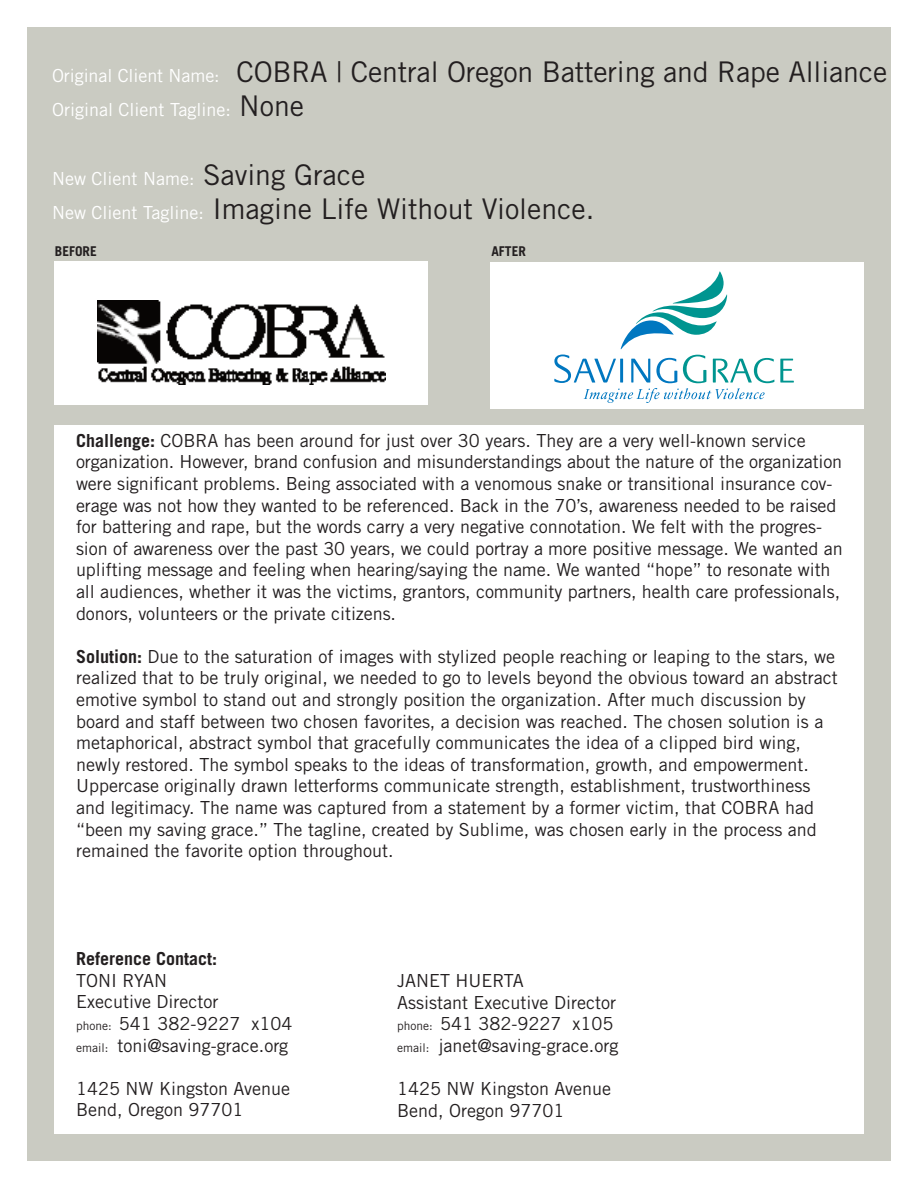
<style>
.page{position:relative;width:918px;height:1188px;background:#fff}
.page>*{position:absolute;margin:0;border:0;box-sizing:border-box;transform-origin:0 0}
.t1{font:28.5px "Trade Gothic";letter-spacing:-.005em;color:#231f20}
.t2{font:18px/21.6px "Trade Gothic";color:#231f20}
.t3{font:18px "Trade Gothic";color:#fff}
.t4{font:700 18px "Trade Gothic";color:#231f20}
.t5{font:700 13.5px "Trade Gothic";color:#231f20}
.s1{font-size:18px;color:#fff}
.s2{font-size:28.5px;color:#231f20}
.s3{font-weight:700}
.s4{font-size:12px}
</style>
<div class="page">
<div style="left:27px;top:27px;width:864px;height:1134px;background:#cacbc2"></div>
<div style="left:54px;top:261px;width:374px;height:144px;background:#fff"></div>
<img style="left:98px;top:300px;width:288px;height:84px">
<div style="left:54px;top:425px;width:810px;height:709px;background:#fff"></div>
<div style="left:490px;top:262px;width:374px;height:146px;background:#fff"></div>
<svg style="left:780px;top:359px;width:14px;height:24px"></svg>
<svg style="left:621px;top:271px;width:106px;height:78px"></svg>
<svg style="left:554px;top:355px;width:220px;height:48px"></svg>
<hr style="left:620px;top:359px;width:3px;height:24px;background:#0077c0">
<h1 class="t1" style="left:52px;top:55px;width:837px"><span class="s1">Original Client Name:</span> COBRA | Central Oregon Battering and Rape Alliance</h1>
<p class="t3" style="left:52px;top:99px;width:254px">Original Client Tagline: <span class="s2">None</span></p>
<p class="t3" style="left:52px;top:167px;width:315px">New Client Name: <span class="s2">Saving Grace</span></p>
<h1 class="t1" style="left:52px;top:192px;width:544px"><span class="s1">New Client Tagline:</span> Imagine Life Without Violence.</h1>
<p class="t5" style="left:55px;top:242px;width:44px">BEFORE</p>
<p class="t5" style="left:491px;top:242px;width:36px">AFTER</p>
<p class="t2" style="left:76px;top:429px;width:768px"><span class="s3">Challenge:</span> COBRA has been around for just over 30 years. They are a very well-known service organization. However, brand confusion and misunderstandings about the nature of the organization were significant problems. Being associated with a venomous snake or transitional insurance cov&shy;erage was not how they wanted to be referenced. Back in the 70’s, awareness needed to be raised for battering and rape, but the words carry a very negative connotation. We felt with the progres&shy;sion of awareness over the past 30 years, we could portray a more positive message. We wanted an uplifting message and feeling when hearing/saying the name. We wanted “hope” to resonate with all audiences, whether it was the victims, grantors, community partners, health care professionals, donors, volunteers or the private citizens.</p>
<p class="t2" style="left:76px;top:645px;width:763px"><span class="s3">Solution:</span> Due to the saturation of images with stylized people reaching or leaping to the stars, we realized that to be truly original, we needed to go to levels beyond the obvious toward an abstract emotive symbol to stand out and strongly position the organization. After much discussion by board and staff between two chosen favorites, a decision was reached. The chosen solution is a metaphorical, abstract symbol that gracefully communicates the idea of a clipped bird wing, newly restored. The symbol speaks to the ideas of transformation, growth, and empowerment.<br>Uppercase originally drawn letterforms communicate strength, establishment, trustworthiness and legitimacy. The name was captured from a statement by a former victim, that COBRA had “been my saving grace.” The tagline, created by Sublime, was chosen early in the process and remained the favorite option throughout.</p>
<p class="t4" style="left:76px;top:948px;width:143px">Reference Contact:</p>
<p class="t2" style="left:76px;top:969px;width:218px">TONI RYAN<br>Executive Director<br><span class="s4">phone:</span> 541 382-9227 x104 <span class="s4">email:</span> toni@saving-grace.org</p>
<p class="t2" style="left:76px;top:1077px;width:216px">1425 NW Kingston Avenue<br>Bend, Oregon 97701</p>
<p class="t2" style="left:397px;top:970px;width:223px">JANET HUERTA<br>Assistant Executive Director <span class="s4">phone:</span> 541 382-9227 x105 <span class="s4">email:</span> janet@saving-grace.org</p>
<p class="t2" style="left:397px;top:1078px;width:216px">1425 NW Kingston Avenue<br>Bend, Oregon 97701</p>
</div>
